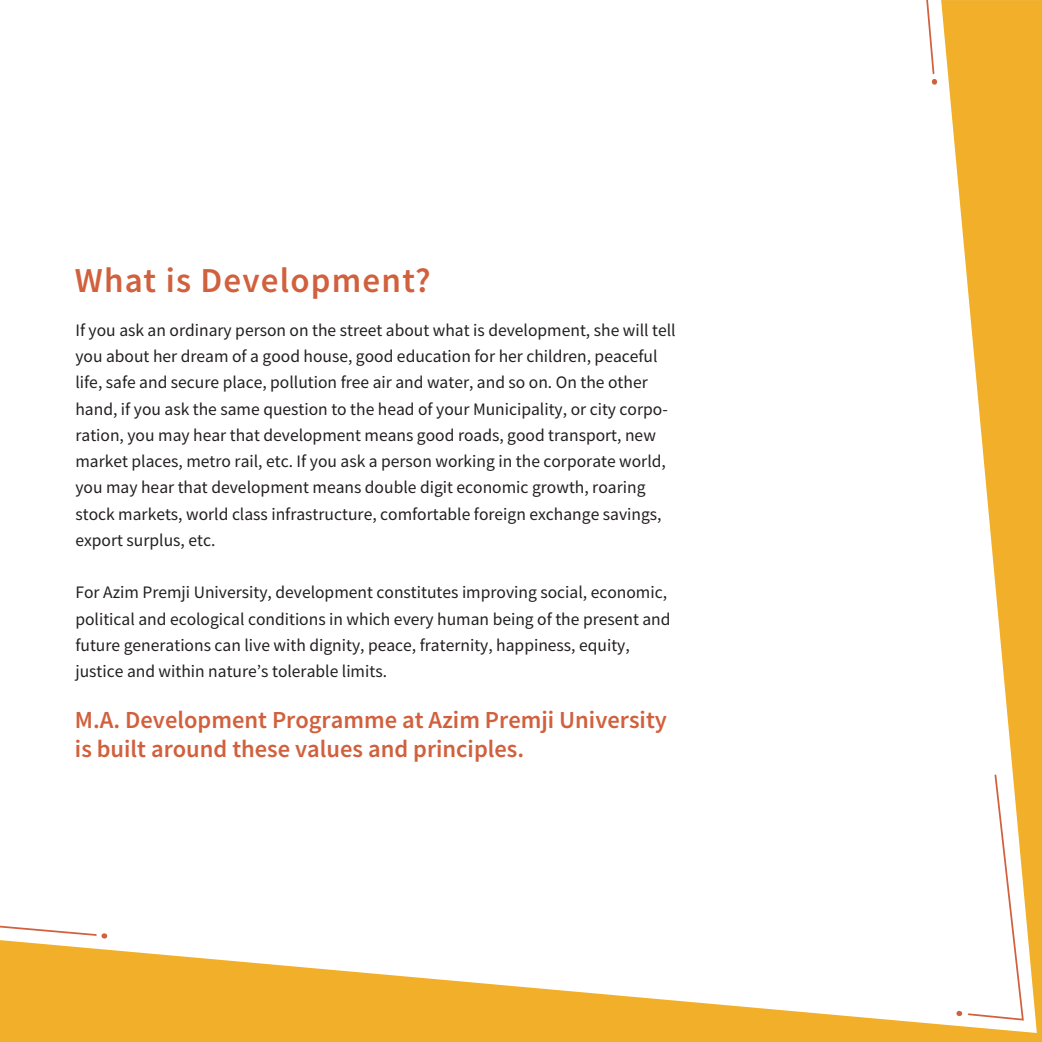
<style>
.page{position:relative;width:1042px;height:1042px;background:#fff}
.page>*{position:absolute;margin:0;border:0;box-sizing:border-box;transform-origin:0 0}
.t1{font:600 35px "Source Sans Pro";letter-spacing:.035em;color:#d1603d}
.t2{font:600 24.5px/29.4px "Source Sans Pro";color:#d1603d}
.t3{font:17.5px/26.2px "Source Sans Pro";color:#231f20}
</style>
<div class="page">
<svg style="left:941px;top:0;width:101px;height:940px;fill:#f2af29"></svg>
<svg style="left:0;top:940px;width:1042px;height:102px;fill:#f2af29"></svg>
<svg style="left:0;top:925px;width:97px;height:11px"></svg>
<svg style="left:966px;top:773px;width:59px;height:248px"></svg>
<svg style="left:926px;top:0;width:9px;height:75px"></svg>
<h1 class="t1" style="left:75px;top:257px;width:357px">What is Development?</h1>
<p class="t3" style="left:75px;top:317px;width:602px">If you ask an ordinary person on the street about what is development, she will tell you about her dream of a good house, good education for her children, peaceful life, safe and secure place, pollution free air and water, and so on. On the other hand, if you ask the same question to the head of your Municipality, or city corpo&shy;ration, you may hear that development means good roads, good transport, new market places, metro rail, etc. If you ask a person working in the corporate world, you may hear that development means double digit economic growth, roaring stock markets, world class infrastructure, comfortable foreign exchange savings, export surplus, etc.</p>
<p class="t3" style="left:75px;top:579px;width:597px">For Azim Premji University, development constitutes improving social, economic, political and ecological conditions in which every human being of the present and future generations can live with dignity, peace, fraternity, happiness, equity, justice and within nature’s tolerable limits.</p>
<h2 class="t2" style="left:75px;top:704px;width:593px">M.A. Development Programme at Azim Premji University is built around these values and principles.</h2>
</div>
